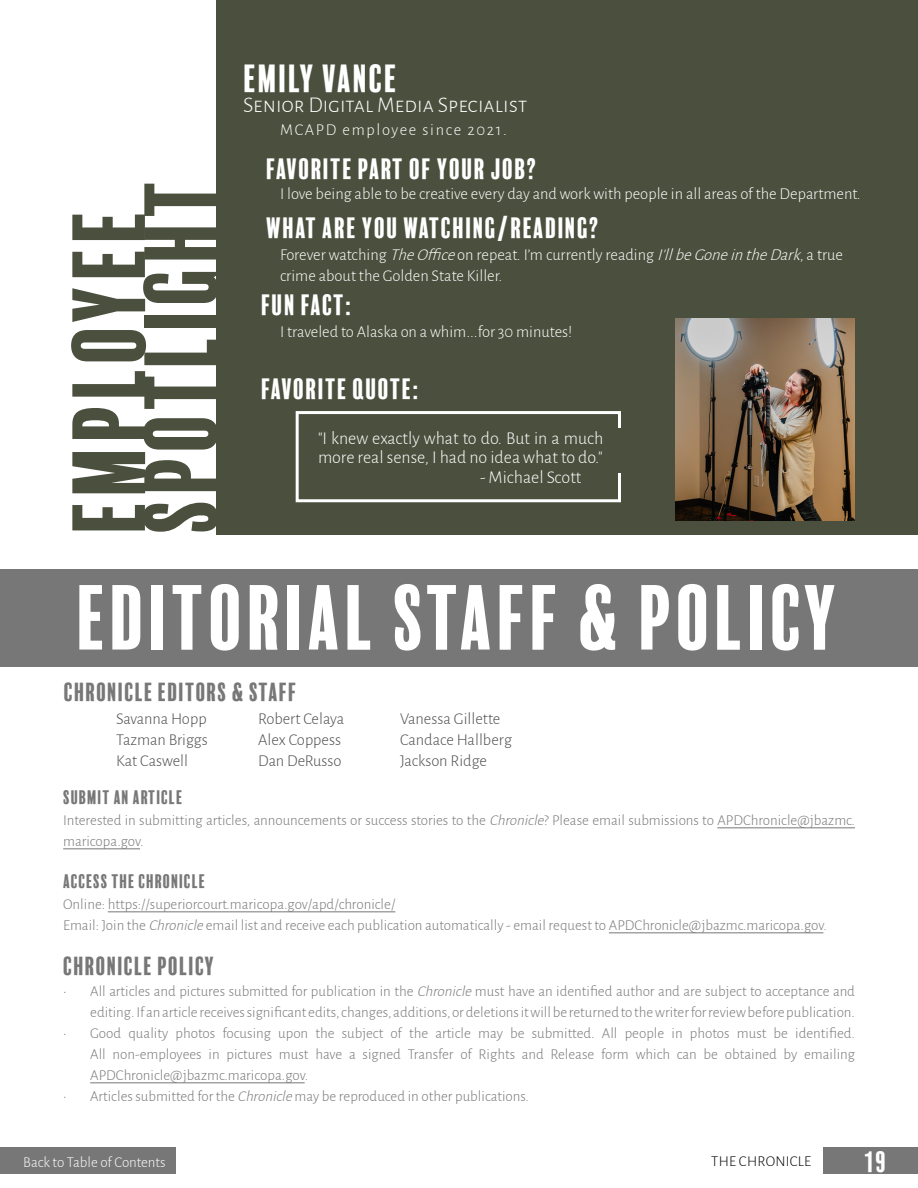
<style>
.page{position:relative;width:918px;height:1188px;background:#fff}
.page>*{position:absolute;margin:0;border:0;box-sizing:border-box;transform-origin:0 0}
.t1{font:94.5px/72px "Balboa Plus Fill";color:#4b503e}
.t2{font:84px "Balboa Plus Fill";color:#fff}
.t3{font:36px "Balboa Plus Fill";color:#fff}
.t4{font:27px "Balboa Plus Fill";color:#fff}
.t5{font:24px "Balboa Plus Fill";color:#777}
.t6{font:300 22.5px "Alegreya Sans";color:#fff}
.t7{font:300 18px/19.5px "Alegreya Sans";color:#fff}
.t8{font:18px "Balboa Plus Fill";color:#777}
.t9{font:300 16.5px/21px "Alegreya Sans";color:#fff}
.t10{font:300 16.5px/21px "Alegreya Sans";color:#4d4d4d}
.t11{font:300 16.5px "Alegreya Sans";letter-spacing:.1em;color:#fff}
.t12{font:300 15px/21px "Alegreya Sans";color:#777}
.t13{font:300 15px "Alegreya Sans";color:#fff}
.t14{font:300 15px "Alegreya Sans";letter-spacing:.02em;color:#000}
.s1{font-style:italic}
</style>
<div class="page">
<div style="left:0;top:570px;width:918px;height:97px;background:#777"></div>
<div style="left:824px;top:1148px;width:94px;height:26px;background:#777"></div>
<div style="left:0;top:1148px;width:176px;height:26px;background:#777"></div>
<div style="left:216px;top:0;width:702px;height:534px;background:#4b503e"></div>
<img style="left:675px;top:318px;width:180px;height:203px">
<hr style="left:717px;top:828px;width:138px;height:1px;background:#777">
<hr style="left:63px;top:849px;width:77px;height:1px;background:#777">
<hr style="left:108px;top:912px;width:287px;height:1px;background:#777">
<hr style="left:609px;top:933px;width:214px;height:1px;background:#777">
<hr style="left:90px;top:1083px;width:215px;height:1px;background:#777">
<div style="left:296px;top:411px;width:325px;height:91px;border:3px solid #fff"></div>
<div style="left:609px;top:428px;width:27px;height:45px;background:#4b503e"></div>
<h3 class="t3" style="left:244px;top:59px;width:156px">EMILY VANCE</h3>
<h3 class="t6" style="left:243px;top:90px;width:286px">Senior Digital Media Specialist</h3>
<h1 class="t1" style="left:74px;top:534px;width:360px;rotate:-90deg">EMPLOYEE<br>SPOTLIGHT</h1>
<p class="t11" style="left:280px;top:118px;width:228px">MCAPD employee since 2021.</p>
<h3 class="t4" style="left:266px;top:153px;width:273px">FAVORITE PART OF YOUR JOB?</h3>
<p class="t9" style="left:280px;top:183px;width:582px">I love being able to be creative every day and work with people in all areas of the Department.</p>
<h3 class="t4" style="left:266px;top:213px;width:335px">WHAT ARE YOU WATCHING/READING?</h3>
<p class="t9" style="left:280px;top:243px;width:564px">Forever watching <span class="s1">TheOffice</span>on repeat. I’m currently reading <span class="s1">I'llbeGoneintheDark</span>, a true crime about the Golden State Killer.</p>
<h3 class="t4" style="left:261px;top:290px;width:93px">FUN FACT:</h3>
<p class="t9" style="left:280px;top:321px;width:294px">I traveled to Alaska on a whim...for 30 minutes!</p>
<h3 class="t4" style="left:261px;top:374px;width:161px">FAVORITE QUOTE:</h3>
<p class="t7" style="left:318px;top:428px;width:287px">"I knew exactly what to do. But in a much more real sense, I had no idea what to do."</p>
<p class="t7" style="left:480px;top:467px;width:103px">- Michael Scott</p>
<h2 class="t2" style="left:77px;top:571px;width:766px">EDITORIAL STAFF &amp; POLICY</h2>
<h3 class="t5" style="left:64px;top:679px;width:235px">CHRONICLE EDITORS &amp; STAFF</h3>
<p class="t10" style="left:116px;top:708px;width:93px;text-align:justify">Savanna Hopp Tazman Briggs Kat Caswell</p>
<p class="t10" style="left:258px;top:708px;width:88px">Robert Celaya<br>Alex Coppess<br>Dan DeRusso</p>
<p class="t10" style="left:400px;top:708px;width:113px">Vanessa Gillette<br>Candace Hallberg<br>Jackson Ridge</p>
<p class="t8" style="left:63px;top:788px;width:121px">SUBMIT AN ARTICLE</p>
<p class="t12" style="left:63px;top:809px;width:793px">Interested in submitting articles, announcements or success stories to the <span class="s1">Chronicle</span>? Please email submissions to APDChronicle@jbazmc. maricopa.gov.</p>
<p class="t8" style="left:63px;top:872px;width:144px">ACCESS THE CHRONICLE</p>
<p class="t12" style="left:63px;top:893px;width:765px">Online: https://superiorcourt.maricopa.gov/apd/chronicle/<br>Email: Join the <span class="s1">Chronicle</span> email list and receive each publication automatically - email request to APDChronicle@jbazmc.maricopa.gov.</p>
<h3 class="t5" style="left:63px;top:953px;width:154px">CHRONICLE POLICY</h3>
<p class="t12" style="left:63px;top:980px;width:793px;text-align:right">• All articles and pictures submitted for publication in the <span class="s1">Chronicle</span> must have an identified author and are subject to acceptance and editing. If an article receives significant edits, changes, additions, or deletions it will be returned to the writer for review before publication.</p>
<p class="t12" style="left:90px;top:1022px;width:766px;text-align:justify;text-indent:-27px">• Good quality photos focusing upon the subject of the article may be submitted. All people in photos must be identified.<br>All non-employees in pictures must have a signed Transfer of Rights and Release form which can be obtained by emailing APDChronicle@jbazmc.maricopa.gov.</p>
<p class="t12" style="left:63px;top:1085px;width:467px">• Articles submitted for the <span class="s1">Chronicle</span> may be reproduced in other publications.</p>
<p class="t13" style="left:23px;top:1152px;width:144px">Back to Table of Contents</p>
<p class="t14" style="left:711px;top:1151px;width:102px">THE CHRONICLE</p>
<h3 class="t4" style="left:864px;top:1146px;width:25px">19</h3>
</div>
